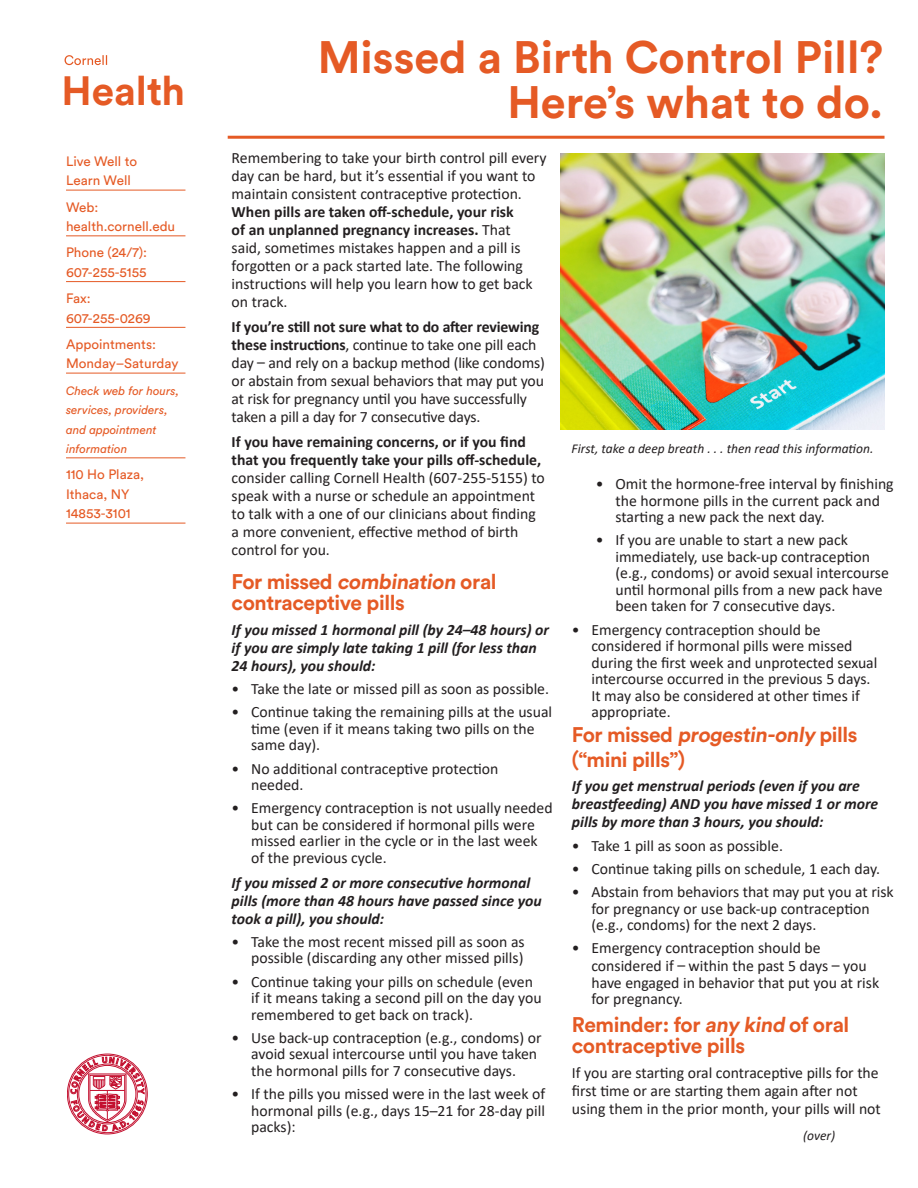
<style>
.page{position:relative;width:918px;height:1188px;background:#fff}
.page>*{position:absolute;margin:0;border:0;box-sizing:border-box;transform-origin:0 0}
.H1{font:700 45px/45px "Circular Std";color:#e55a25;text-align:right}
.t1{font:700 40.5px "Circular Std";color:#e55a25}
.t2{font:700 21px/21px "Circular Std";letter-spacing:-.02em;color:#e55a25}
.Bulleted_List{font:15.75px/16.5px "Calibri";color:#231f20}
.t3{font:italic 700 15.75px/18px "Calibri";color:#231f20}
.t4{font:13.5px/19.5px "Circular Std";color:#e55a25}
.t5{font:italic 13.5px "Calibri";color:#231f20}
.t6{font:italic 12px/19.5px "Circular Std";color:#e55a25}
.s1{font-weight:700}
</style>
<div class="page">
<hr style="left:228px;top:136px;width:657px;height:3px;background:#e55a25">
<img style="left:561px;top:153px;width:324px;height:277px">
<svg style="left:67px;top:1053px;width:81px;height:81px"></svg>
<svg style="left:65px;top:55px;width:42px;height:10px"></svg>
<hr style="left:66px;top:190px;width:119px;height:1px;background:#e55a25">
<hr style="left:66px;top:236px;width:119px;height:1px;background:#e55a25">
<hr style="left:66px;top:281px;width:119px;height:1px;background:#e55a25">
<hr style="left:66px;top:327px;width:119px;height:1px;background:#e55a25">
<hr style="left:66px;top:373px;width:119px;height:1px;background:#e55a25">
<hr style="left:66px;top:458px;width:119px;height:1px;background:#e55a25">
<hr style="left:66px;top:523px;width:119px;height:1px;background:#e55a25">
<h2 class="t1" style="left:62px;top:65px;width:125px">Health</h2>
<p class="t4" style="left:66px;top:151px;width:73px">Live Well to<br>Learn Well</p>
<p class="t4" style="left:66px;top:197px;width:111px">Web: health.cornell.edu</p>
<p class="t4" style="left:66px;top:243px;width:83px">Phone (24/7):<br>607-255-5155</p>
<p class="t4" style="left:66px;top:289px;width:86px">Fax:<br>607-255-0269</p>
<p class="t4" style="left:66px;top:334px;width:114px">Appointments:<br>Monday–Saturday</p>
<p class="t6" style="left:66px;top:381px;width:115px">Check web for hours, services, providers, and appointment information</p>
<p class="t4" style="left:66px;top:465px;width:80px">110 Ho Plaza,<br>Ithaca, NY<br>14853-3101</p>
<h1 class="H1" style="left:318px;top:34px;width:567px">Missed a Birth Control Pill?<br>Here’s what to do.</h1>
<p class="Bulleted_List" style="left:232px;top:148px;width:317px;line-height:18px">Remembering to take your birth control pill every day can be hard, but it’s essential if you want to maintain consistent contraceptive protection.<br><span class="s1">When pills are taken off-schedule, your risk<br>of an unplanned pregnancy increases.</span> That<br>said, sometimes mistakes happen and a pill is forgotten or a pack started late. The following instructions will help you learn how to get back on track.</p>
<p class="Bulleted_List" style="left:232px;top:317px;width:315px;line-height:18px"><span class="s1">If you’re still not sure what to do after reviewing these instructions</span>, continue to take one pill each day – and rely on a backup method (like condoms) or abstain from sexual behaviors that may put you at risk for pregnancy until you have successfully taken a pill a day for 7 consecutive days.</p>
<p class="Bulleted_List" style="left:232px;top:432px;width:315px;line-height:18px"><span class="s1">If you have remaining concerns, or if you find that you frequently take your pills off-schedule, </span>consider calling Cornell Health (607-255-5155) to speak with a nurse or schedule an appointment to talk with a one of our clinicians about finding a more convenient, effective method of birth control for you.</p>
<h2 class="t2" style="left:232px;top:571px;width:267px">For missed combinationoral contraceptive pills</h2>
<p class="t3" style="left:232px;top:620px;width:319px">If you missed 1 hormonal pill (by 24–48 hours) or if you are simply late taking 1 pill (for less than<br>24 hours), you should:</p>
<p class="Bulleted_List" style="left:232px;top:680px;width:319px">• Take the late or missed pill as soon as possible.</p>
<p class="Bulleted_List" style="left:251px;top:703px;width:303px;text-indent:-20px">• Continue taking the remaining pills at the usual time (even if it means taking two pills on the same day).</p>
<p class="Bulleted_List" style="left:251px;top:760px;width:249px;text-indent:-20px">• No additional contraceptive protection needed.</p>
<p class="Bulleted_List" style="left:251px;top:799px;width:303px;text-indent:-20px">• Emergency contraception is not usually needed but can be considered if hormonal pills were missed earlier in the cycle or in the last week of the previous cycle.</p>
<p class="t3" style="left:232px;top:873px;width:312px">If you missed 2 or more consecutive hormonal pills (more than 48 hours have passed since you took a pill), you should:</p>
<p class="Bulleted_List" style="left:232px;top:933px;width:295px;text-align:right">• Take the most recent missed pill as soon as possible (discarding any other missed pills)</p>
<p class="Bulleted_List" style="left:251px;top:973px;width:292px;text-indent:-20px">• Continue taking your pills on schedule (even if it means taking a second pill on the day you remembered to get back on track).</p>
<p class="Bulleted_List" style="left:251px;top:1029px;width:292px;text-indent:-20px">• Use back-up contraception (e.g., condoms) or avoid sexual intercourse until you have taken the hormonal pills for 7 consecutive days.</p>
<p class="Bulleted_List" style="left:251px;top:1085px;width:296px;text-align:justify;text-indent:-20px">• If the pills you missed were in the last week of hormonal pills (e.g., days 15–21 for 28-day pill packs):</p>
<p class="t5" style="left:572px;top:440px;width:303px">First, take a deep breath . . . then read this information.</p>
<p class="Bulleted_List" style="left:615px;top:475px;width:280px;text-indent:-20px">• Omit the hormone-free interval by finishing the hormone pills in the current pack and starting a new pack the next day.</p>
<p class="Bulleted_List" style="left:615px;top:532px;width:275px;text-indent:-20px">• If you are unable to start a new pack immediately, use back-up contraception (e.g., condoms) or avoid sexual intercourse until hormonal pills from a new pack have been taken for 7 consecutive days.</p>
<p class="Bulleted_List" style="left:591px;top:621px;width:287px;text-indent:-20px">• Emergency contraception should be considered if hormonal pills were missed during the first week and unprotected sexual intercourse occurred in the previous 5 days.<br>It may also be considered at other times if appropriate.</p>
<h2 class="t2" style="left:572px;top:724px;width:287px">Fo r m i ssed progestin-only p i l l s</h2>
<h2 class="t2" style="left:572px;top:748px;width:115px">(“mini pills”)</h2>
<p class="t3" style="left:572px;top:777px;width:308px">If you get menstrual periods (even if you are breastfeeding) AND you have missed 1 or more pills by more than 3 hours, you should:</p>
<p class="Bulleted_List" style="left:572px;top:837px;width:213px">• Take 1 pill as soon as possible.</p>
<p class="Bulleted_List" style="left:572px;top:860px;width:310px">• Continue taking pills on schedule, 1 each day.</p>
<p class="Bulleted_List" style="left:591px;top:883px;width:304px;text-indent:-20px">• Abstain from behaviors that may put you at risk for pregnancy or use back-up contraception (e.g., condoms) for the next 2 days.</p>
<p class="Bulleted_List" style="left:591px;top:939px;width:277px;line-height:18px;text-indent:-20px">• Emergency contraception should be considered if – within the past 5 days – you</p>
<p class="Bulleted_List" style="left:591px;top:974px;width:289px">have engaged in behavior that put you at risk for pregnancy.</p>
<p class="t2" style="left:572px;top:1014px;width:279px">Reminder: for any kindof oral contraceptive pills</p>
<p class="Bulleted_List" style="left:572px;top:1063px;width:310px;line-height:18px">If you are starting oral contraceptive pills for the first time or are starting them again after not using them in the prior month, your pills will not</p>
<p class="t5" style="left:803px;top:1126px;width:34px">(over)</p>
</div>
